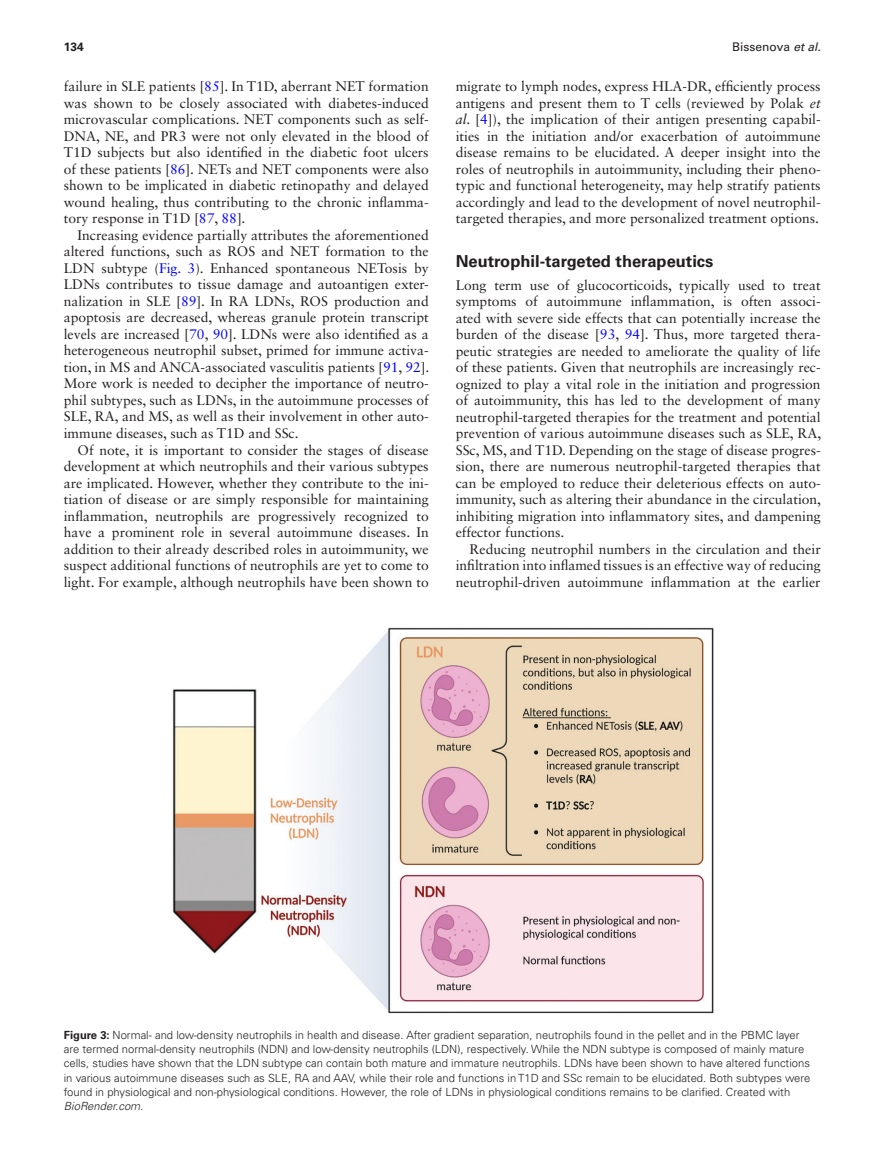
<style>
.page{position:relative;width:893px;height:1174px;background:#fff}
.page>*{position:absolute;margin:0;border:0;box-sizing:border-box;transform-origin:0 0}
.t1{font:700 16.5px "Univers LT Std";color:#231f20}
.t2{font:13.8px/16.5px "Sabon LT Std";color:#231f20;text-align:justify}
.t3{font:12px "Univers LT Std";color:#231f20}
.t4{font:700 12px "Univers LT Std";color:#231f20}
.t5{font:300 11.25px/14.2px "Univers LT Std";color:#231f20}
.t6{font:italic 300 11.25px "Univers LT Std";color:#231f20}
.s1{font-style:italic}
.s2{color:#00f}
.s3{font-weight:700}
</style>
<div class="page">
<img style="left:172px;top:627px;width:542px;height:387px">
<p class="t4" style="left:64px;top:40px;width:22px">134</p>
<p class="t3" style="left:732px;top:40px;width:90px">Bissenova <span class="s1">et al.</span></p>
<p class="t2" style="left:64px;top:78px;width:366px">failure in SLE patients [<span class="s2">85</span>]. In T1D, aberrant NET formation was shown to be closely associated with diabetes-induced microvascular complications. NET components such as self-DNA, NE, and PR3 were not only elevated in the blood of T1D subjects but also identified in the diabetic foot ulcers of these patients [<span class="s2">86</span>]. NETs and NET components were also shown to be implicated in diabetic retinopathy and delayed wound healing, thus contributing to the chronic inflamma&shy;tory response in T1D [<span class="s2">87</span>, <span class="s2">88</span>].</p>
<p class="t2" style="left:64px;top:227px;width:367px;text-indent:14px">Increasing evidence partially attributes the aforementioned altered functions, such as ROS and NET formation to the LDN subtype (<span class="s2">Fig. 3</span>). Enhanced spontaneous NETosis by LDNs contributes to tissue damage and autoantigen exter&shy;nalization in SLE [<span class="s2">89</span>]. In RA LDNs, ROS production and apoptosis are decreased, whereas granule protein transcript levels are increased [<span class="s2">70</span>, <span class="s2">90</span>]. LDNs were also identified as a heterogeneous neutrophil subset, primed for immune activa&shy;tion, in MS and ANCA-associated vasculitis patients [<span class="s2">91</span>, <span class="s2">92</span>].<br>More work is needed to decipher the importance of neutro&shy;phil subtypes, such as LDNs, in the autoimmune processes of SLE, RA, and MS, as well as their involvement in other auto&shy;immune diseases, such as T1D and SSc.</p>
<p class="t2" style="left:64px;top:441px;width:366px;text-indent:14px">Of note, it is important to consider the stages of disease development at which neutrophils and their various subtypes are implicated. However, whether they contribute to the ini&shy;tiation of disease or are simply responsible for maintaining inflammation, neutrophils are progressively recognized to have a prominent role in several autoimmune diseases. In addition to their already described roles in autoimmunity, we suspect additional functions of neutrophils are yet to come to light. For example, although neutrophils have been shown to</p>
<p class="t2" style="left:456px;top:78px;width:366px">migrate to lymph nodes, express HLA-DR, efficiently process antigens and present them to T cells (reviewed by Polak <span class="s1">et al</span>. [<span class="s2">4</span>]), the implication of their antigen presenting capabil&shy;ities in the initiation and/or exacerbation of autoimmune disease remains to be elucidated. A deeper insight into the roles of neutrophils in autoimmunity, including their pheno&shy;typic and functional heterogeneity, may help stratify patients accordingly and lead to the development of novel neutrophil&shy;targeted therapies, and more personalized treatment options.</p>
<p class="t1" style="left:456px;top:251px;width:259px">Neutrophil-targeted therapeutics</p>
<p class="t2" style="left:456px;top:276px;width:367px">Long term use of glucocorticoids, typically used to treat symptoms of autoimmune inflammation, is often associ&shy;ated with severe side effects that can potentially increase the burden of the disease [<span class="s2">93</span>, <span class="s2">94</span>]. Thus, more targeted thera&shy;peutic strategies are needed to ameliorate the quality of life of these patients. Given that neutrophils are increasingly rec&shy;ognized to play a vital role in the initiation and progression of autoimmunity, this has led to the development of many neutrophil-targeted therapies for the treatment and potential prevention of various autoimmune diseases such as SLE, RA, SSc, MS, and T1D. Depending on the stage of disease progres&shy;sion, there are numerous neutrophil-targeted therapies that can be employed to reduce their deleterious effects on auto&shy;immunity, such as altering their abundance in the circulation, inhibiting migration into inflammatory sites, and dampening effector functions.</p>
<p class="t2" style="left:456px;top:540px;width:366px;text-indent:14px">Reducing neutrophil numbers in the circulation and their infiltration into inflamed tissues is an effective way of reducing neutrophil-driven autoimmune inflammation at the earlier</p>
<p class="t5" style="left:64px;top:1027px;width:748px"><span class="s3">Figure 3:</span> Normal- and low-density neutrophils in health and disease. After gradient separation, neutrophils found in the pellet and in the PBMC layer are termed normal-density neutrophils (NDN) and low-density neutrophils (LDN), respectively. While the NDN subtype is composed of mainly mature cells, studies have shown that the LDN subtype can contain both mature and immature neutrophils. LDNs have been shown to have altered functions in various autoimmune diseases such as SLE, RA and AAV, while their role and functions in T1D and SSc remain to be elucidated. Both subtypes were found in physiological and non-physiological conditions. However, the role of LDNs in physiological conditions remains to be clarified. Created with</p>
<p class="t6" style="left:64px;top:1099px;width:81px">BioRender.com.</p>
</div>
